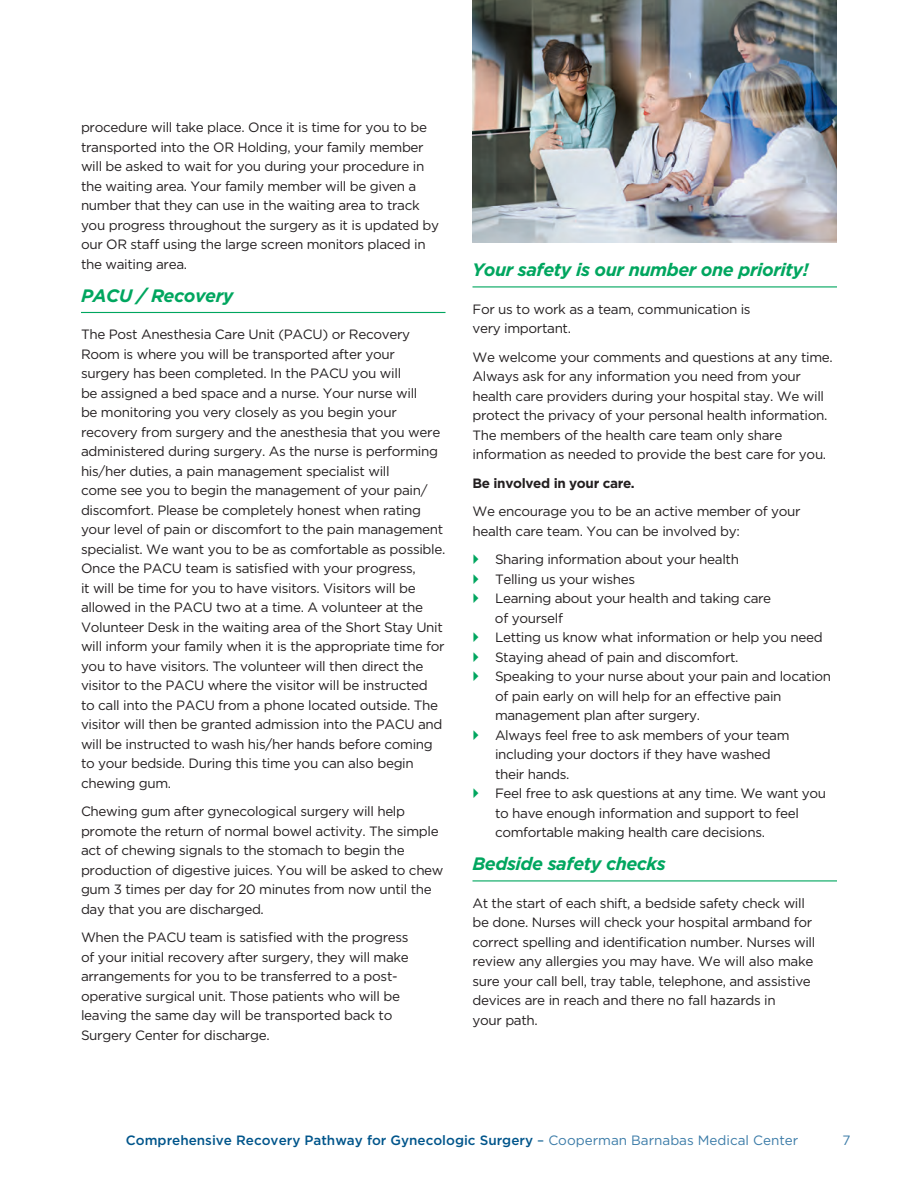
<style>
.page{position:relative;width:918px;height:1188px;background:#fff}
.page>*{position:absolute;margin:0;border:0;box-sizing:border-box;transform-origin:0 0}
.subheads_2{font:italic 700 18px "Gotham";letter-spacing:-.025em;color:#00a65f}
.body_text{font:13.5px/19.5px "Gotham";letter-spacing:-.025em;color:#231f20}
.bullet_text{font:13.5px/19.5px "Gotham";letter-spacing:-.025em;color:#231f20}
.t1{font:500 13.5px "Gotham";color:#00558b}
.body_text-2{font:700 13.5px "Gotham";letter-spacing:-.025em;color:#231f20}
.t2{font:13.5px "Gotham";color:#3c7ca8}
.s1{font-weight:400}
.s2{font-weight:400;color:#3c7ca8}
</style>
<div class="page">
<img style="left:472px;top:0;width:365px;height:243px">
<hr style="left:81px;top:312px;width:365px;height:1px;background:#00a65f">
<hr style="left:472px;top:286px;width:365px;height:1px;background:#00a65f">
<hr style="left:472px;top:880px;width:365px;height:1px;background:#00a65f">
<p class="body_text" style="left:81px;top:117px;width:360px">procedure will take place. Once it is time for you to be transported into the OR Holding, your family member will be asked to wait for you during your procedure in the waiting area. Your family member will be given a number that they can use in the waiting area to track you progress throughout the surgery as it is updated by our OR staff using the large screen monitors placed in the waiting area.</p>
<p class="subheads_2" style="left:81px;top:283px;width:154px">PACU / Recovery</p>
<p class="body_text" style="left:81px;top:324px;width:366px">The Post Anesthesia Care Unit (PACU) or Recovery Room is where you will be transported after your surgery has been completed. In the PACU you will<br>be assigned a bed space and a nurse. Your nurse will<br>be monitoring you very closely as you begin your recovery from surgery and the anesthesia that you were administered during surgery. As the nurse is performing his/her duties, a pain management specialist will<br>come see you to begin the management of your pain/ discomfort. Please be completely honest when rating your level of pain or discomfort to the pain management specialist. We want you to be as comfortable as possible.<br>Once the PACU team is satisfied with your progress,<br>it will be time for you to have visitors. Visitors will be allowed in the PACU two at a time. A volunteer at the Volunteer Desk in the waiting area of the Short Stay Unit will inform your family when it is the appropriate time for you to have visitors. The volunteer will then direct the visitor to the PACU where the visitor will be instructed<br>to call into the PACU from a phone located outside. The visitor will then be granted admission into the PACU and will be instructed to wash his/her hands before coming to your bedside. During this time you can also begin chewing gum.</p>
<p class="body_text" style="left:81px;top:801px;width:364px">Chewing gum after gynecological surgery will help promote the return of normal bowel activity. The simple act of chewing signals to the stomach to begin the production of digestive juices. You will be asked to chew gum 3 times per day for 20 minutes from now until the day that you are discharged.</p>
<p class="body_text" style="left:81px;top:927px;width:329px">When the PACU team is satisfied with the progress of your initial recovery after surgery, they will make arrangements for you to be transferred to a post&shy;operative surgical unit. Those patients who will be leaving the same day will be transported back to Surgery Center for discharge.</p>
<p class="subheads_2" style="left:472px;top:258px;width:338px">Your safety is our number one priority!</p>
<p class="body_text" style="left:472px;top:299px;width:280px">For us to work as a team, communication is very important.</p>
<p class="body_text" style="left:472px;top:347px;width:362px">We welcome your comments and questions at any time.<br>Always ask for any information you need from your health care providers during your hospital stay. We will protect the privacy of your personal health information.<br>The members of the health care team only share information as needed to provide the best care for you.</p>
<p class="body_text-2" style="left:472px;top:474px;width:164px">Be involved in your care.</p>
<p class="body_text" style="left:472px;top:501px;width:330px">We encourage you to be an active member of your health care team. You can be involved by:</p>
<p class="bullet_text" style="left:495px;top:549px;width:246px">Sharing information about your health</p>
<p class="bullet_text" style="left:495px;top:569px;width:142px">Telling us your wishes</p>
<p class="bullet_text" style="left:495px;top:588px;width:278px">Learning about your health and taking care of yourself</p>
<p class="bullet_text" style="left:495px;top:627px;width:329px">Letting us know what information or help you need</p>
<p class="bullet_text" style="left:495px;top:647px;width:245px">Staying ahead of pain and discomfort.</p>
<p class="bullet_text" style="left:495px;top:666px;width:338px">Speaking to your nurse about your pain and location of pain early on will help for an effective pain management plan after surgery.</p>
<p class="bullet_text" style="left:495px;top:725px;width:296px">Always feel free to ask members of your team including your doctors if they have washed their hands.</p>
<p class="bullet_text" style="left:495px;top:783px;width:333px">Feel free to ask questions at any time. We want you to have enough information and support to feel comfortable making health care decisions.</p>
<p class="subheads_2" style="left:472px;top:852px;width:195px">Bedside safety checks</p>
<p class="body_text" style="left:472px;top:893px;width:344px">At the start of each shift, a bedside safety check will be done. Nurses will check your hospital armband for correct spelling and identification number. Nurses will review any allergies you may have. We will also make sure your call bell, tray table, telephone, and assistive devices are in reach and there no fall hazards in<br>your path.</p>
<p class="t1" style="left:126px;top:1131px;width:674px">Comprehensive Recovery Pathway for Gynecologic Surgery <span class="s1">–</span> <span class="s2">Cooperman Barnabas Medical Center</span></p>
<p class="t2" style="left:842px;top:1131px;width:10px">7</p>
</div>
